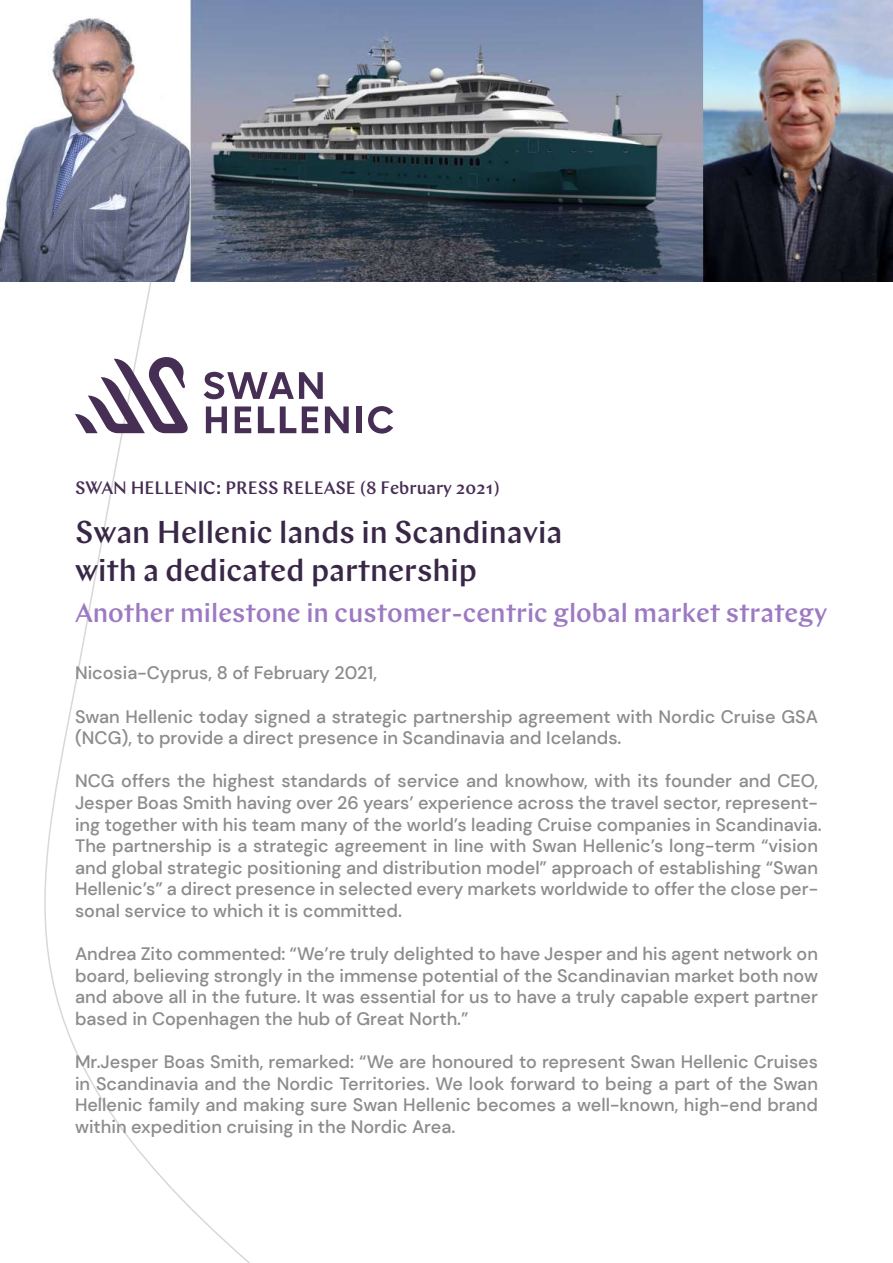
<style>
.page{position:relative;width:893px;height:1263px;background:#fff}
.page>*{position:absolute;margin:0;border:0;box-sizing:border-box;transform-origin:0 0}
.t1{font:500 31.5px/37.8px "Chap";color:#392748}
.t2{font:500 27px "Chap";color:#9c79c2}
.t3{font:500 18px/21.6px "DM Sans";color:#8c8c8c}
.t4{font:500 18px "Chap";color:#472e55}
</style>
<div class="page">
<svg style="left:44px;top:282px;width:208px;height:981px"></svg>
<svg style="left:75px;top:356px;width:114px;height:77px"></svg>
<svg style="left:204px;top:372px;width:119px;height:27px"></svg>
<svg style="left:206px;top:406px;width:21px;height:27px"></svg>
<svg style="left:235px;top:406px;width:16px;height:27px"></svg>
<svg style="left:258px;top:406px;width:16px;height:27px"></svg>
<svg style="left:280px;top:406px;width:16px;height:27px"></svg>
<svg style="left:302px;top:406px;width:16px;height:27px"></svg>
<svg style="left:325px;top:406px;width:24px;height:27px"></svg>
<div style="left:356px;top:406px;width:6px;height:27px;background:#472e55"></div>
<svg style="left:368px;top:406px;width:25px;height:28px"></svg>
<img style="left:0;top:0;width:893px;height:282px">
<p class="t4" style="left:75px;top:476px;width:427px">SWAN HELLENIC: PRESS RELEASE (8 February 2021)</p>
<h1 class="t1" style="left:75px;top:513px;width:489px">Swan Hellenic lands in Scandinavia with a dedicated partnership</h1>
<h2 class="t2" style="left:75px;top:595px;width:754px">Another milestone in customer-centric global market strategy</h2>
<p class="t3" style="left:75px;top:662px;width:304px">Nicosia-Cyprus, 8 of February 2021,</p>
<p class="t3" style="left:75px;top:705px;width:744px">Swan Hellenic today signed a strategic partnership agreement with Nordic Cruise GSA (NCG), to provide a direct presence in Scandinavia and Icelands.</p>
<p class="t3" style="left:75px;top:770px;width:748px">NCG offers the highest standards of service and knowhow, with its founder and CEO, Jesper Boas Smith having over 26 years’ experience across the travel sector, represent&shy;ing together with his team many of the world’s leading Cruise companies in Scandinavia.<br>The partnership is a strategic agreement in line with Swan Hellenic’s long-term “vision and global strategic positioning and distribution model” approach of establishing “Swan Hellenic’s” a direct presence in selected every markets worldwide to offer the close per&shy;sonal service to which it is committed.</p>
<p class="t3" style="left:75px;top:943px;width:744px;text-align:justify">Andrea Zito commented: “We’re truly delighted to have Jesper and his agent network on board, believing strongly in the immense potential of the Scandinavian market both now and above all in the future. It was essential for us to have a truly capable expert partner based in Copenhagen the hub of Great North.”</p>
<p class="t3" style="left:75px;top:1051px;width:744px;text-align:justify">Mr.Jesper Boas Smith, remarked: “We are honoured to represent Swan Hellenic Cruises in Scandinavia and the Nordic Territories. We look forward to being a part of the Swan Hellenic family and making sure Swan Hellenic becomes a well-known, high-end brand within expedition cruising in the Nordic Area.</p>
</div>
